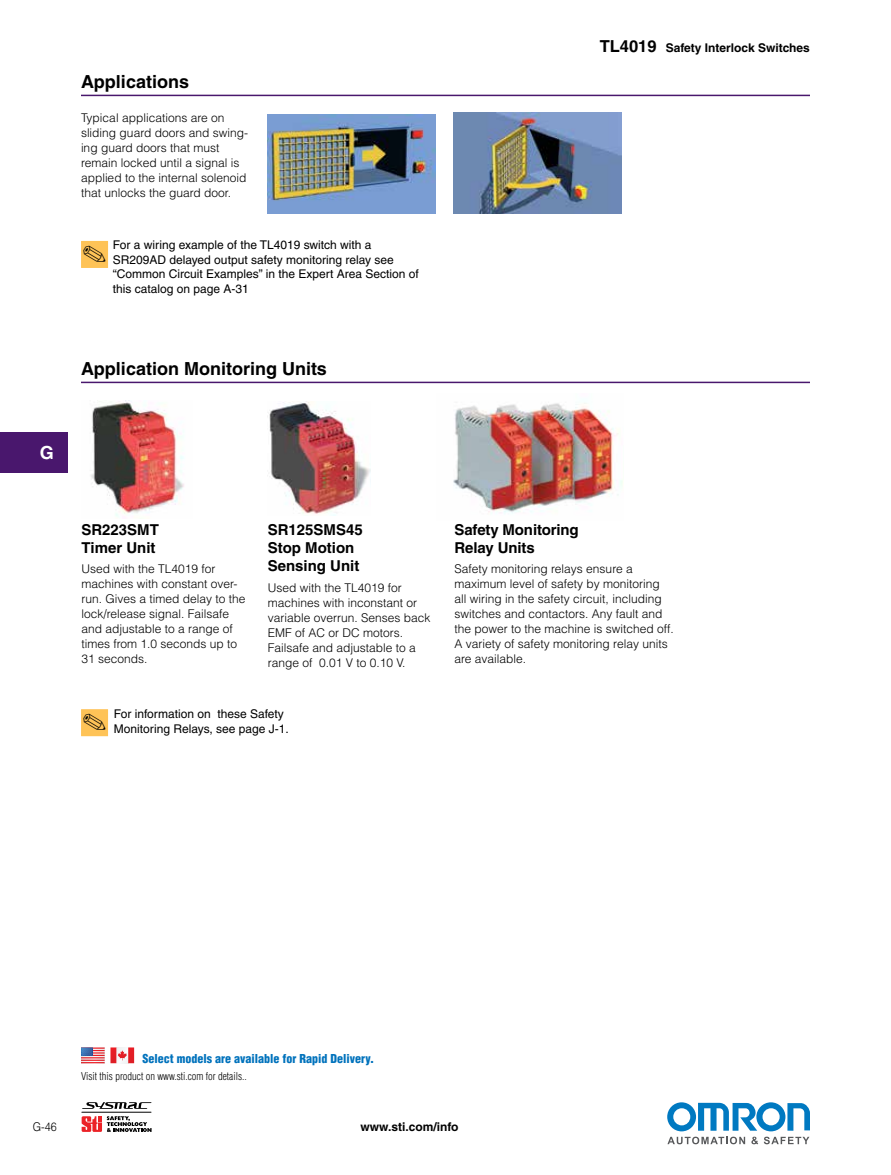
<style>
.page{position:relative;width:891px;height:1175px;background:#fff}
.page>*{position:absolute;margin:0;border:0;box-sizing:border-box;transform-origin:0 0}
.t1{font:700 18px "Helvetica";color:#000}
.t2{font:700 18px "Helvetica";color:#fff}
.t3{font:700 15px/18px "Helvetica";color:#000}
.t4{font:300 12px/15px "Helvetica";color:#000}
.t5{font:12px/14.4px "Helvetica";color:#000}
.t6{font:700 12px "Helvetica";color:#000}
.t7{font:900 condensed 12px "Helvetica";color:#0072bc}
.t8{font:300 12px "Helvetica";color:#000;scale:.9 1}
.t9{font:300 condensed 10.5px "Helvetica";color:#000}
.s1{font-size:16.5px}
</style>
<div class="page">
<div style="left:0;top:432px;width:68px;height:40px;background:#49176d"></div>
<svg style="left:86px;top:1102px;width:66px;height:6px"></svg>
<hr style="left:82px;top:1111px;width:69px;height:1px;background:#000">
<svg style="left:82px;top:1116px;width:70px;height:15px"></svg>
<svg style="left:667px;top:1102px;width:143px;height:42px"></svg>
<img style="left:91px;top:400px;width:93px;height:118px">
<hr style="left:81px;top:382px;width:729px;height:1px;background:#49176d">
<img style="left:453px;top:403px;width:170px;height:111px">
<div style="left:81px;top:241px;width:27px;height:27px;background:#fec357"></div>
<div style="left:81px;top:709px;width:27px;height:27px;background:#fec357"></div>
<img style="left:453px;top:113px;width:169px;height:100px">
<img style="left:268px;top:114px;width:168px;height:100px">
<hr style="left:81px;top:95px;width:729px;height:1px;background:#49176d">
<img style="left:269px;top:401px;width:102px;height:114px">
<svg style="left:81px;top:1047px;width:53px;height:16px"></svg>
<h1 class="t2" style="left:40px;top:442px;width:16px">G</h1>
<h1 class="t1" style="left:81px;top:71px;width:110px">Applications</h1>
<p class="t4" style="left:81px;top:110px;width:169px">Typical applications are on sliding guard doors and swing&shy;ing guard doors that must remain locked until a signal is applied to the internal solenoid that unlocks the guard door.</p>
<p class="t5" style="left:113px;top:238px;width:308px">For a wiring example of the TL4019 switch with a SR209AD delayed output safety monitoring relay see “Common Circuit Examples” in the Expert Area Section of this catalog on page A-31</p>
<h1 class="t1" style="left:81px;top:358px;width:248px">Application Monitoring Units</h1>
<p class="t6" style="left:600px;top:40px;width:212px"><span class="s1">TL4019</span> Safety Interlock Switches</p>
<p class="t3" style="left:81px;top:520px;width:79px">SR223SMT<br>Timer Unit</p>
<p class="t4" style="left:81px;top:561px;width:166px">Used with the TL4019 for machines with constant over&shy;run. Gives a timed delay to the lock/release signal. Failsafe and adjustable to a range of times from 1.0 seconds up to<br>31 seconds.</p>
<p class="t3" style="left:268px;top:521px;width:97px">SR125SMS45<br>Stop Motion<br>Sensing Unit</p>
<p class="t4" style="left:268px;top:580px;width:164px">Used with the TL4019 for machines with inconstant or variable overrun. Senses back<br>EMF of AC or DC motors.<br>Failsafe and adjustable to a range of 0.01 V to 0.10 V.</p>
<p class="t5" style="left:114px;top:707px;width:171px">For information on these Safety</p>
<p class="t5" style="left:114px;top:721px;width:177px">Monitoring Relays, see page J-1.</p>
<p class="t3" style="left:454px;top:520px;width:126px">Safety Monitoring<br>Relay Units</p>
<p class="t4" style="left:454px;top:561px;width:221px">Safety monitoring relays ensure a maximum level of safety by monitoring all wiring in the safety circuit, including switches and contactors. Any fault and the power to the machine is switched off.<br>A variety of safety monitoring relay units are available.</p>
<p class="t7" style="left:142px;top:1051px;width:233px">Select models are available for Rapid Delivery.</p>
<p class="t9" style="left:81px;top:1069px;width:167px">Visit this product on www.sti.com for details..</p>
<p class="t8" style="left:33px;top:1119px;width:28px">G-46</p>
<p class="t6" style="left:361px;top:1119px;width:99px">www.sti.com/info</p>
</div>
